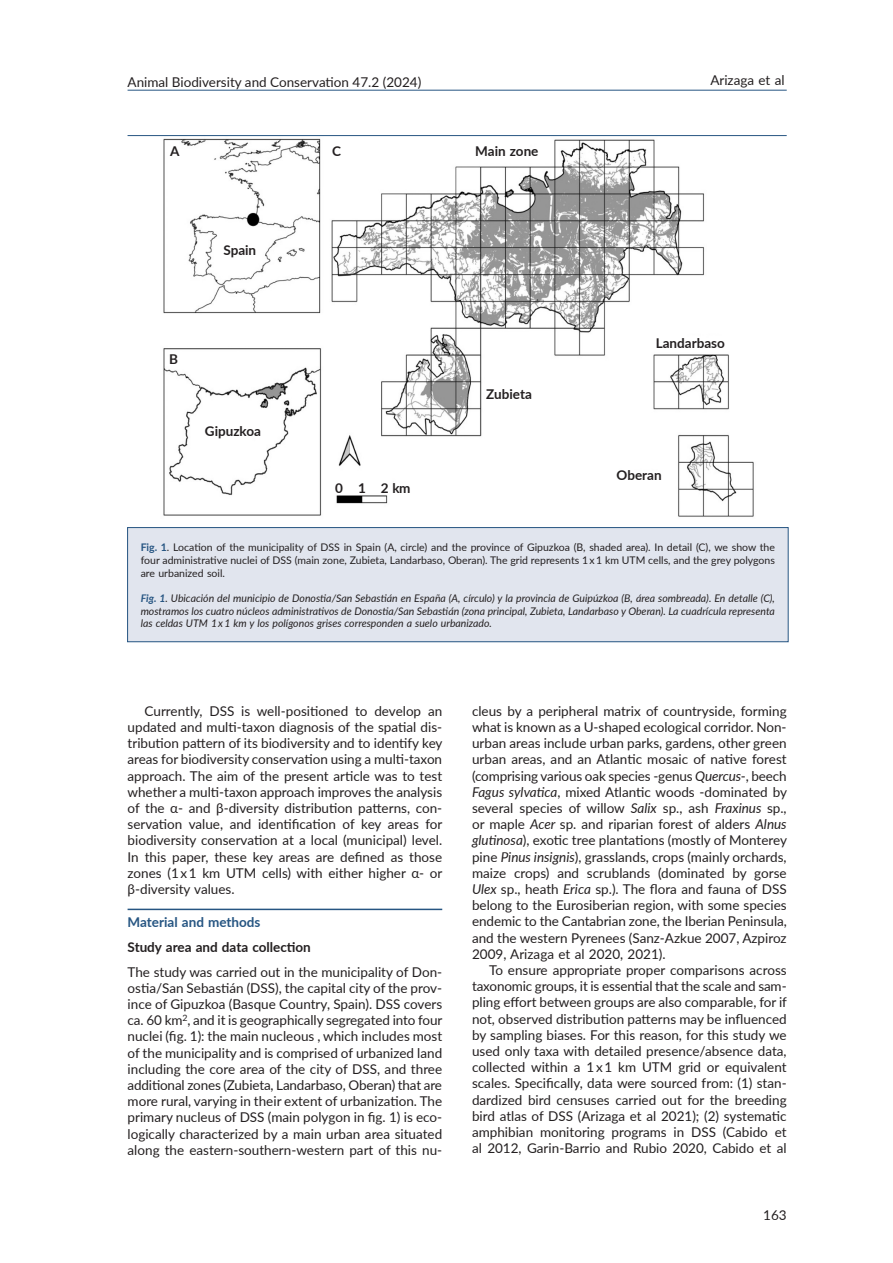
<style>
.page{position:relative;width:893px;height:1263px;background:#fff}
.page>*{position:absolute;margin:0;border:0;box-sizing:border-box;transform-origin:0 0}
.Normal_1º_ang{font:13.5px/16.2px "Lato";color:#231f20;text-align:justify}
.Normal_ang{font:13.5px/16.2px "Lato";color:#231f20;text-align:justify}
.Normal_ult_ang{font:13.5px/16.2px "Lato";color:#231f20;text-align:justify}
.Figures-negre{font:700 13.5px "Lato";color:#231f20}
.Subtítol_2{font:700 13.5px "Lato";color:#231f20}
.Subtítol_1{font:700 13.5px "Lato";color:#265582}
.Peu_2_esp{font:italic 10.5px/12.6px "Lato";color:#231f20;text-align:justify}
.Peu_1_ang{font:10.5px/12.6px "Lato";color:#231f20;text-align:justify}
.s1{font-weight:700;color:#265582}
.s2{font-style:italic}
</style>
<div class="page">
<hr style="left:128px;top:90px;width:659px;height:1px;background:#265582">
<hr style="left:128px;top:909px;width:314px;height:1px;background:#265582">
<img style="left:161px;top:136px;width:596px;height:381px">
<div style="left:128px;top:528px;width:660px;height:114px;background:#e1e5ee"></div>
<div style="left:127px;top:527px;width:661px;height:115px;border:1px solid #265582"></div>
<hr style="left:128px;top:135px;width:659px;height:1px;background:#265582">
<p class="Normal_1º_ang" style="left:128px;top:73px;width:295px">Animal Biodiversity and Conservation 47.2 (2024)</p>
<p class="Normal_1º_ang" style="left:710px;top:71px;width:76px">Arizaga et al</p>
<p class="Figures-negre" style="left:170px;top:141px;width:11px">A</p>
<p class="Figures-negre" style="left:332px;top:141px;width:10px">C</p>
<p class="Figures-negre" style="left:223px;top:241px;width:34px">Spain</p>
<p class="Figures-negre" style="left:169px;top:349px;width:10px">B</p>
<p class="Figures-negre" style="left:205px;top:421px;width:58px">Gipuzkoa</p>
<p class="Figures-negre" style="left:335px;top:478px;width:77px">0 1 2 km</p>
<p class="Figures-negre" style="left:475px;top:141px;width:65px">Main zone</p>
<p class="Figures-negre" style="left:486px;top:384px;width:47px">Zubieta</p>
<p class="Figures-negre" style="left:656px;top:333px;width:71px">Landarbaso</p>
<p class="Figures-negre" style="left:617px;top:465px;width:47px">Oberan</p>
<p class="Peu_1_ang" style="left:141px;top:541px;width:636px"><span class="s1">Fig. 1</span>. Location of the municipality of DSS in Spain (A, circle) and the province of Gipuzkoa (B, shaded area). In detail (C), we show the four administrative nuclei of DSS (main zone, Zubieta, Landarbaso, Oberan). The grid represents 1 x 1 km UTM cells, and the grey polygons are urbanized soil.</p>
<p class="Peu_2_esp" style="left:141px;top:591px;width:636px"><span class="s1">Fig. 1</span>. Ubicación del municipio de Donostia/San Sebastián en España (A, círculo) y la provincia de Guipúzkoa (B, área sombreada). En detalle (C), mostramos los cuatro núcleos administrativos de Donostia/San Sebastián (zona principal, Zubieta, Landarbaso y Oberan). La cuadrícula representa las celdas UTM 1 x 1 km y los polígonos grises corresponden a suelo urbanizado.</p>
<p class="Normal_ult_ang" style="left:128px;top:702px;width:316px;text-indent:17px">Currently, DSS is well-positioned to develop an updated and multi-taxon diagnosis of the spatial dis&shy;tribution pattern of its biodiversity and to identify key areas for biodiversity conservation using a multi-taxon approach. The aim of the present article was to test whether a multi-taxon approach improves the analysis of the α- and β-diversity distribution patterns, con&shy;servation value, and identification of key areas for biodiversity conservation at a local (municipal) level.<br>In this paper, these key areas are defined as those zones (1 x 1 km UTM cells) with either higher α- or β-diversity values.</p>
<p class="Subtítol_1" style="left:128px;top:912px;width:134px">Material and methods</p>
<p class="Subtítol_2" style="left:128px;top:937px;width:185px">Study area and data collection</p>
<p class="Normal_1º_ang" style="left:128px;top:963px;width:316px">The study was carried out in the municipality of Don&shy;ostia/San Sebastián (DSS), the capital city of the prov&shy;ince of Gipuzkoa (Basque Country, Spain). DSS covers ca. 60 km<sup>2</sup>, and it is geographically segregated into four nuclei (fig. 1): the main nucleous , which includes most of the municipality and is comprised of urbanized land including the core area of the city of DSS, and three additional zones (Zubieta, Landarbaso, Oberan) that are more rural, varying in their extent of urbanization. The primary nucleus of DSS (main polygon in fig. 1) is eco&shy;logically characterized by a main urban area situated along the eastern-southern-western part of this nu-</p>
<p class="Normal_1º_ang" style="left:472px;top:702px;width:316px">cleus by a peripheral matrix of countryside, forming what is known as a U-shaped ecological corridor. Non&shy;urban areas include urban parks, gardens, other green urban areas, and an Atlantic mosaic of native forest (comprising various oak species -genus <span class="s2">Quercus</span>-, beech <span class="s2">Fagus sylvatica</span>, mixed Atlantic woods -dominated by several species of willow <span class="s2">Salix</span> sp., ash <span class="s2">Fraxinus</span> sp., or maple <span class="s2">Acer</span> sp. and riparian forest of alders <span class="s2">Alnus glutinosa</span>), exotic tree plantations (mostly of Monterey pine <span class="s2">Pinus insignis</span>), grasslands, crops (mainly orchards, maize crops) and scrublands (dominated by gorse <span class="s2">Ulex</span> sp., heath <span class="s2">Erica</span> sp.). The flora and fauna of DSS belong to the Eurosiberian region, with some species endemic to the Cantabrian zone, the Iberian Peninsula, and the western Pyrenees (Sanz-Azkue 2007, Azpiroz 2009, Arizaga et al 2020, 2021).</p>
<p class="Normal_ang" style="left:472px;top:961px;width:316px;text-indent:17px">To ensure appropriate proper comparisons across taxonomic groups, it is essential that the scale and sam&shy;pling effort between groups are also comparable, for if not, observed distribution patterns may be influenced by sampling biases. For this reason, for this study we used only taxa with detailed presence/absence data, collected within a 1 x 1 km UTM grid or equivalent scales. Specifically, data were sourced from: (1) stan&shy;dardized bird censuses carried out for the breeding bird atlas of DSS (Arizaga et al 2021); (2) systematic amphibian monitoring programs in DSS (Cabido et al 2012, Garin-Barrio and Rubio 2020, Cabido et al</p>
<p class="Normal_1º_ang" style="left:763px;top:1207px;width:25px">163</p>
</div>
